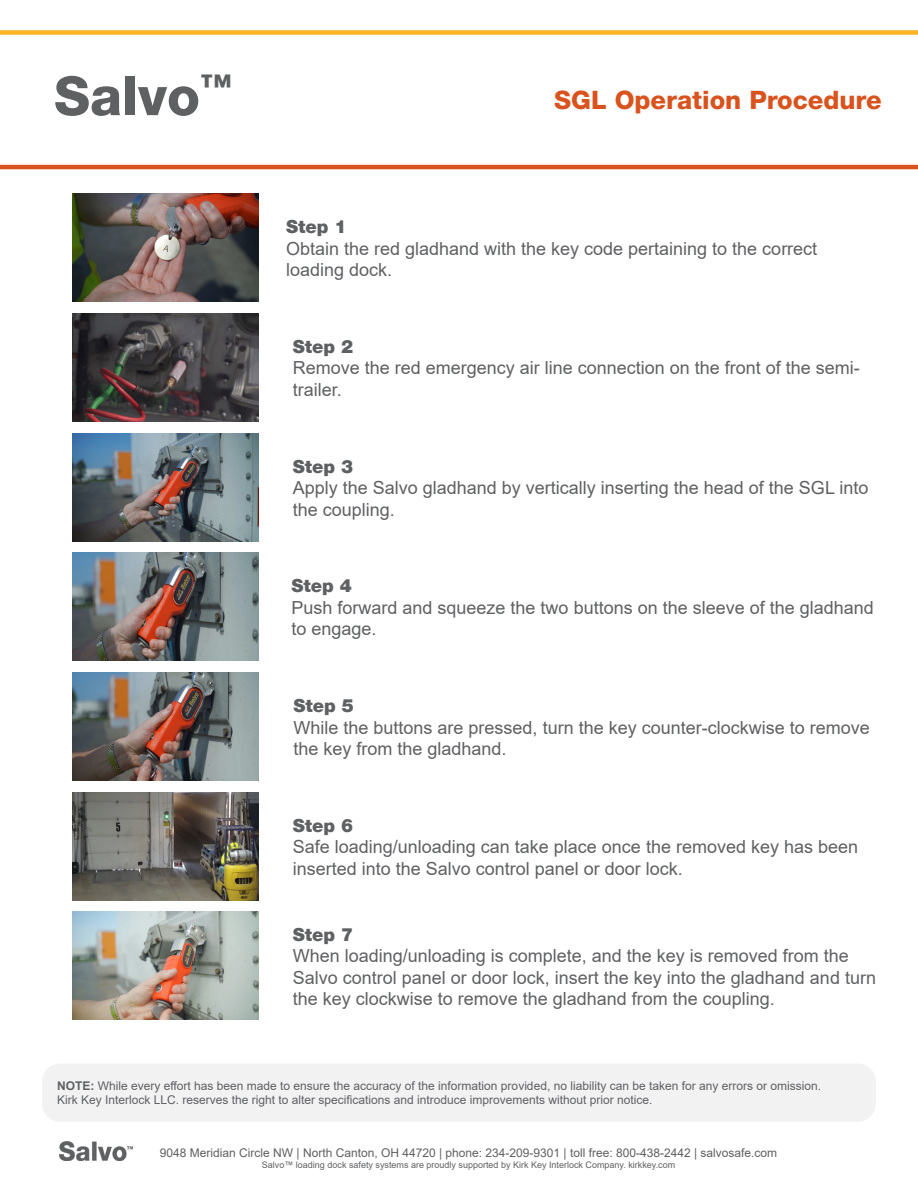
<style>
.page{position:relative;width:918px;height:1188px;background:#fff}
.page>*{position:absolute;margin:0;border:0;box-sizing:border-box;transform-origin:0 0}
.t1{font:800 54px "Helvetica Neue LT Std";color:#5f6062}
.t2{font:800 25.5px "Helvetica Neue LT Std";color:#d9531e}
.t3{font:18px/21.6px "Arial";color:#5f6062}
.t4{font:12px/14.4px "Arial";color:#5f6062}
.t5{font:9px "Arial";color:#5f6062}
.s1{font-family:"Helvetica Neue LT";font-weight:900}
.s2{font-weight:700}
</style>
<div class="page">
<div style="left:0;top:30px;width:918px;height:5px;background:#fbb224"></div>
<hr style="left:0;top:165px;width:918px;height:4px;background:#d9531e">
<img style="left:59px;top:1142px;width:74px;height:19px">
<div style="left:42px;top:1064px;width:834px;height:58px;background:#f2f2f3;border-radius:18px"></div>
<img style="left:72px;top:433px;width:187px;height:108px">
<img style="left:72px;top:553px;width:187px;height:108px">
<img style="left:72px;top:673px;width:187px;height:108px">
<img style="left:72px;top:912px;width:187px;height:108px">
<img style="left:72px;top:792px;width:187px;height:108px">
<img style="left:72px;top:314px;width:187px;height:108px">
<img style="left:72px;top:194px;width:187px;height:108px">
<p class="t1" style="left:54px;top:64px;width:179px">Salvo<sup>™</sup></p>
<p class="t2" style="left:554px;top:85px;width:329px">SGL Operation Procedure</p>
<p class="t3" style="left:286px;top:216px;width:533px"><span class="s1">Step 1<br></span>Obtain the red gladhand with the key code pertaining to the correct loading dock.</p>
<p class="t3" style="left:293px;top:336px;width:569px"><span class="s1">Step 2<br></span>Remove the red emergency air line connection on the front of the semi&shy;trailer.</p>
<p class="t3" style="left:293px;top:455px;width:577px"><span class="s1">Step 3<br></span>Apply the Salvo gladhand by vertically inserting the head of the SGL into the coupling.</p>
<p class="t3" style="left:292px;top:575px;width:584px"><span class="s1">Step 4<br></span>Push forward and squeeze the two buttons on the sleeve of the gladhand to engage.</p>
<p class="t3" style="left:294px;top:695px;width:578px"><span class="s1">Step 5<br></span>While the buttons are pressed, turn the key counter-clockwise to remove the key from the gladhand.</p>
<p class="t3" style="left:293px;top:814px;width:567px"><span class="s1">Step 6<br></span>Safe loading/unloading can take place once the removed key has been inserted into the Salvo control panel or door lock.</p>
<p class="t3" style="left:293px;top:923px;width:585px"><span class="s1">Step 7<br></span>When loading/unloading is complete, and the key is removed from the Salvo control panel or door lock, insert the key into the gladhand and turn the key clockwise to remove the gladhand from the coupling.</p>
<p class="t4" style="left:57px;top:1078px;width:766px"><span class="s2">NOTE:</span> While every effort has been made to ensure the accuracy of the information provided, no liability can be taken for any errors or omission.<br>Kirk Key Interlock LLC. reserves the right to alter specifications and introduce improvements without prior notice.</p>
<p class="t4" style="left:160px;top:1145px;width:619px">9048 Meridian Circle NW | North Canton, OH 44720 | phone: 234-209-9301 | toll free: 800-438-2442 | salvosafe.com</p>
<p class="t5" style="left:262px;top:1158px;width:415px">Salvo™ loading dock safety systems are proudly supported by Kirk Key Interlock Company. kirkkey.com</p>
</div>
